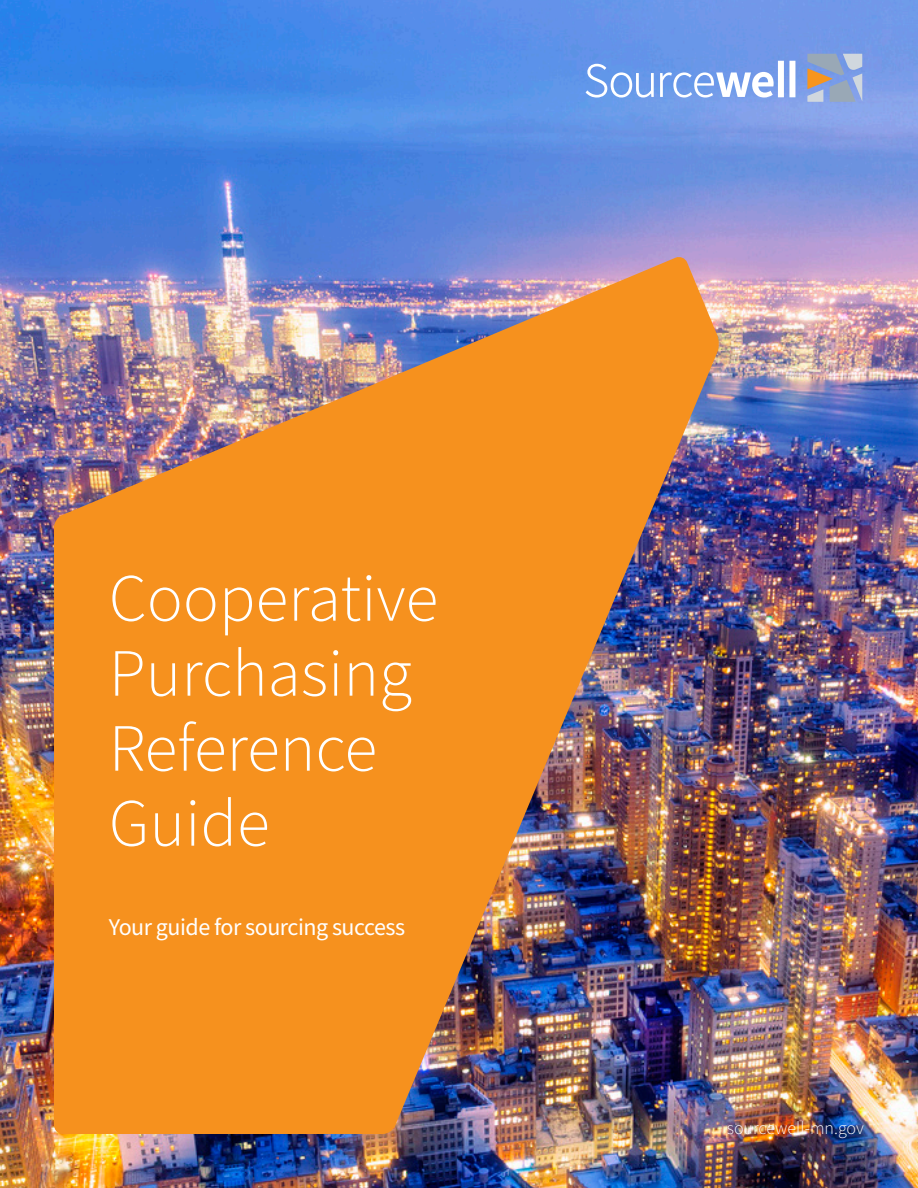
<style>
.page{position:relative;width:918px;height:1188px;background:#fff}
.page>*{position:absolute;margin:0;border:0;box-sizing:border-box;transform-origin:0 0}
.Medium_Cover_Title{font:300 67.5px/75px "Source Sans Pro";color:#fff}
.Subhead{font:24px "Source Sans Pro";letter-spacing:-.02em;color:#fff}
.t1{font:300 18px "Source Sans Pro";color:#fff}
</style>
<div class="page">
<img style="left:0;top:0;width:918px;height:1188px">
<img style="left:54px;top:256px;width:665px;height:878px">
<svg style="left:586px;top:61px;width:209px;height:37px"></svg>
<svg style="left:807px;top:54px;width:55px;height:48px;background:#a1aac0"></svg>
<p class="Medium_Cover_Title" style="left:109px;top:563px;width:331px">Cooperative<br>Purchasing<br>Reference<br>Guide</p>
<p class="Subhead" style="left:109px;top:911px;width:298px">Your guide for sourcing success</p>
<p class="t1" style="left:727px;top:1116px;width:139px">sourcewell-mn.gov</p>
</div>
